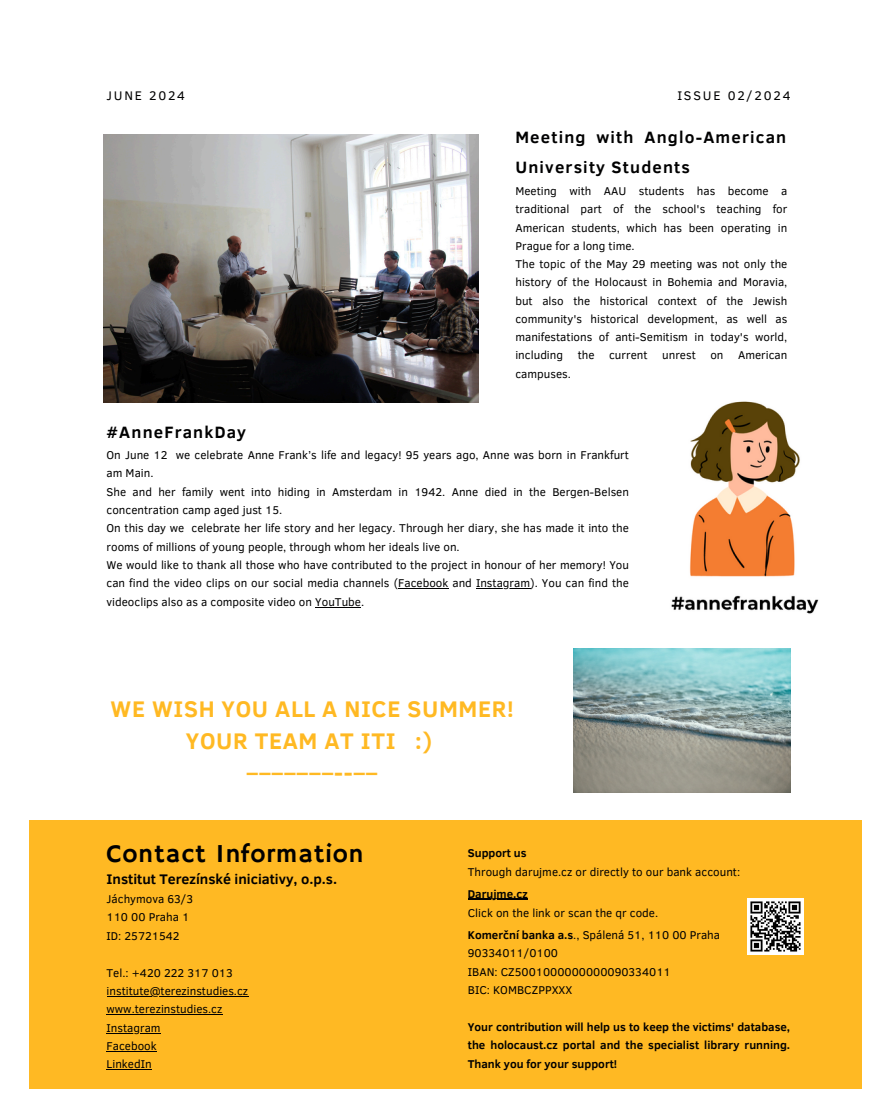
<style>
.page{position:relative;width:893px;height:1116px;background:#fff}
.page>*{position:absolute;margin:0;border:0;box-sizing:border-box;transform-origin:0 0}
.t1{font:25.8px "Hammersmith One";letter-spacing:.03em;color:#000001}
.t2{font:700 23.25px/31.5px "Clear Sans";letter-spacing:.03em;color:#ffb923;text-align:center}
.t3{font:700 16.8px/29.8px "Clear Sans";letter-spacing:.07em;color:#000001}
.t4{font:700 14.25px "Clear Sans";color:#000001}
.t5{font:12.75px "Clear Sans";letter-spacing:.14em;color:#000001}
.t6{font:11.55px/18.3px "Clear Sans";color:#000001}
.t7{font:700 11.55px/18.3px "Clear Sans";color:#000001;text-align:justify}
.s1{font-weight:700}
</style>
<div class="page">
<div style="left:29px;top:820px;width:832px;height:269px;background:#ffb923"></div>
<img style="left:103px;top:135px;width:375px;height:267px">
<img style="left:747px;top:899px;width:56px;height:56px">
<img style="left:671px;top:401px;width:148px;height:213px">
<img style="left:573px;top:649px;width:217px;height:144px">
<hr style="left:106px;top:996px;width:142px;height:1px;background:#000001">
<hr style="left:106px;top:1014px;width:116px;height:1px;background:#000001">
<hr style="left:106px;top:1033px;width:55px;height:1px;background:#000001">
<hr style="left:106px;top:1051px;width:51px;height:1px;background:#000001">
<hr style="left:106px;top:1069px;width:46px;height:1px;background:#000001">
<hr style="left:398px;top:588px;width:50px;height:1px;background:#000001">
<hr style="left:476px;top:588px;width:54px;height:1px;background:#000001">
<hr style="left:315px;top:607px;width:46px;height:1px;background:#000001">
<hr style="left:467px;top:899px;width:60px;height:1px;background:#000001">
<h2 class="t5" style="left:106px;top:87px;width:80px">JUNE 2024</h2>
<p class="t5" style="left:677px;top:87px;width:115px">ISSUE 02/2024</p>
<p class="t3" style="left:515px;top:121px;width:272px">Meeting with Anglo-American<br>University Students</p>
<p class="t6" style="left:515px;top:181px;width:273px;text-align:justify">Meeting with AAU students has become a traditional part of the school's teaching for American students, which has been operating in Prague for a long time.</p>
<p class="t6" style="left:515px;top:254px;width:273px;text-align:justify">The topic of the May 29 meeting was not only the history of the Holocaust in Bohemia and Moravia, but also the historical context of the Jewish community's historical development, as well as manifestations of anti-Semitism in today's world, including</p>
<p class="t6" style="left:577px;top:345px;width:18px">the</p>
<p class="t6" style="left:609px;top:345px;width:40px">current</p>
<p class="t6" style="left:662px;top:345px;width:35px">unrest</p>
<p class="t6" style="left:710px;top:345px;width:15px">on</p>
<p class="t6" style="left:737px;top:345px;width:51px">American</p>
<p class="t6" style="left:515px;top:364px;width:57px">campuses.</p>
<h1 class="t3" style="left:106px;top:416px;width:141px">#AnneFrankDay</h1>
<p class="t6" style="left:106px;top:445px;width:523px">On June 12 we celebrate Anne Frank’s life and legacy! 95 years ago, Anne was born in Frankfurt am Main.</p>
<p class="t6" style="left:106px;top:482px;width:523px">She and her family went into hiding in Amsterdam in 1942. Anne died in the Bergen-Belsen concentration camp aged just 15.</p>
<p class="t6" style="left:106px;top:518px;width:523px">On this day we celebrate her life story and her legacy. Through her diary, she has made it into the rooms of millions of young people, through whom her ideals live on.</p>
<p class="t6" style="left:106px;top:555px;width:523px">We would like to thank all those who have contributed to the project in honour of her memory! You can find the video clips on our social media channels (Facebook and Instagram). You can find the</p>
<p class="t6" style="left:106px;top:592px;width:259px">videoclips also as a composite video on YouTube.</p>
<h2 class="t2" style="left:110px;top:692px;width:404px">WE WISH YOU ALL A NICE SUMMER!<br>YOUR TEAM AT ITI :)<br>–––––––--––</h2>
<p class="t1" style="left:106px;top:839px;width:258px">Contact Information</p>
<p class="t4" style="left:106px;top:868px;width:232px">Institut Terezínské iniciativy, o.p.s.</p>
<p class="t6" style="left:106px;top:889px;width:88px">Jáchymova 63/3<br>110 00 Praha 1<br>ID: 25721542</p>
<p class="t6" style="left:106px;top:963px;width:128px">Tel.: +420 222 317 013</p>
<p class="t6" style="left:106px;top:981px;width:143px">institute@terezinstudies.cz</p>
<p class="t6" style="left:106px;top:1000px;width:117px">www.terezinstudies.cz</p>
<p class="t6" style="left:106px;top:1018px;width:56px">Instagram</p>
<p class="t6" style="left:106px;top:1036px;width:52px">Facebook</p>
<p class="t6" style="left:106px;top:1055px;width:46px">LinkedIn</p>
<h5 class="t7" style="left:467px;top:844px;width:60px">Support us</h5>
<h3 class="t6" style="left:467px;top:862px;width:274px">Through darujme.cz or directly to our bank account:</h3>
<p class="t7" style="left:467px;top:884px;width:61px">Darujme.cz</p>
<p class="t6" style="left:467px;top:903px;width:192px">Click on the link or scan the qr code.</p>
<p class="t6" style="left:467px;top:925px;width:254px"><span class="s1">Komerční banka a.s</span>., Spálená 51, 110 00 Praha</p>
<p class="t6" style="left:467px;top:944px;width:92px">90334011/0100</p>
<p class="t6" style="left:467px;top:962px;width:204px">IBAN: CZ5001000000000090334011</p>
<p class="t6" style="left:467px;top:980px;width:106px">BIC: KOMBCZPPXXX</p>
<p class="t7" style="left:467px;top:1017px;width:324px">Your contribution will help us to keep the victims' database, the holocaust.cz portal and the specialist library running.<br>Thank you for your support!</p>
</div>
